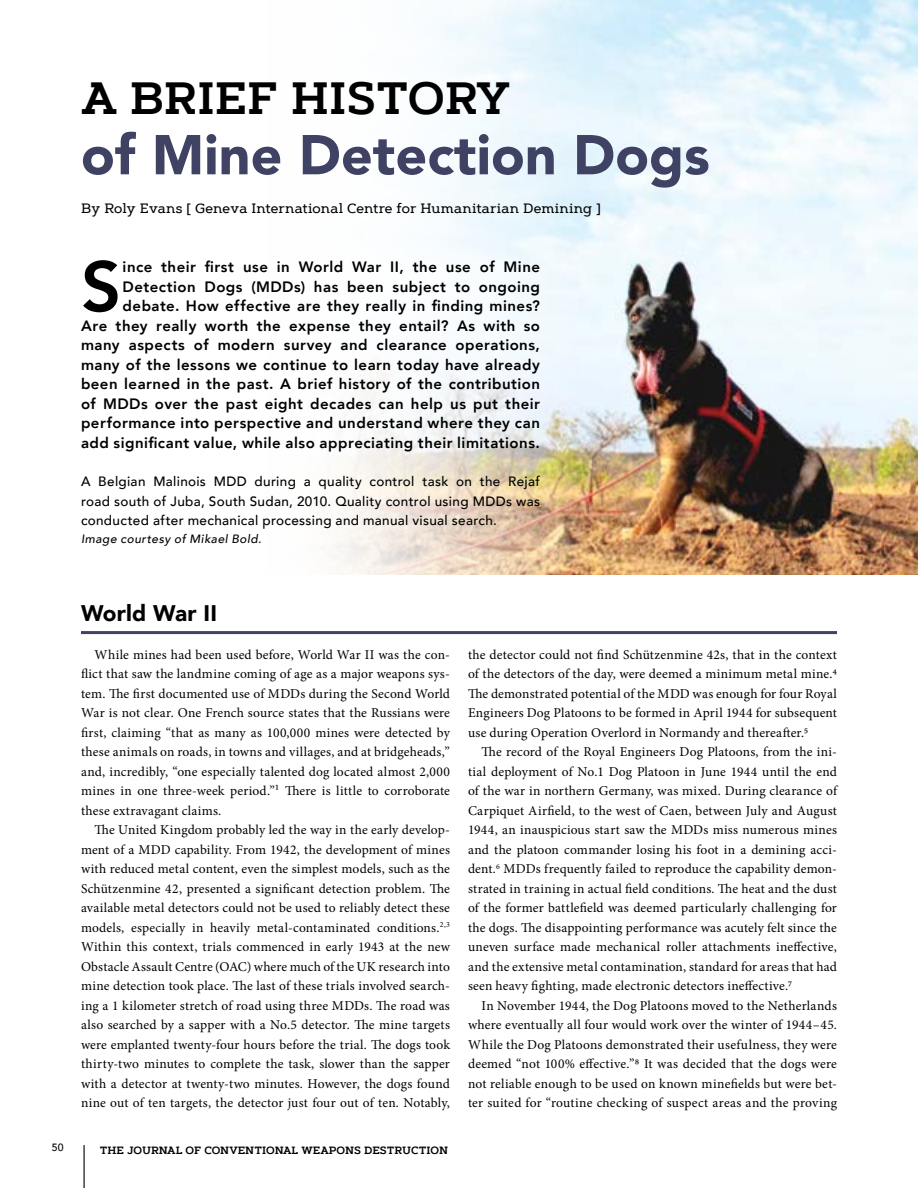
<style>
.page{position:relative;width:918px;height:1188px;background:#fff}
.page>*{position:absolute;margin:0;border:0;box-sizing:border-box;transform-origin:0 0}
.intro_paragraph{font:800 70.05px "Avenir";color:#000}
.Title_2{font:900 55.5px "Avenir";color:#3f4263}
.Title_1{font:600 45px "Artegra Slab";color:#000}
.Subtitle{font:900 22.5px "Avenir";letter-spacing:.005em;color:#000}
.intro_paragraph-2{font:800 15px/19.5px "Avenir";letter-spacing:.03em;color:#000;text-align:right}
.Body_Copy{font:13.5px/19.5px "Minion Pro";letter-spacing:.015em;color:#000;text-align:justify}
.Caption-11pt{font:500 13.5px/19.5px "Avenir";letter-spacing:.025em;color:#000;text-align:justify}
.Author{font:500 13.5px "Artegra Slab";color:#000}
.Caption-11pt-2{font:italic 500 12px "Avenir";letter-spacing:.04em;color:#000}
.t1{font:600 10.5px "Artegra Slab";color:#000}
.t2{font:500 10.5px "Avenir";color:#000}
</style>
<div class="page">
<img style="left:335px;top:0;width:583px;height:575px">
<hr style="left:81px;top:631px;width:756px;height:3px;background:#3f4263">
<hr style="left:84px;top:1145px;width:1px;height:43px;background:#000">
<h1 class="Title_1" style="left:81px;top:66px;width:431px">A BRIEF HISTORY</h1>
<h2 class="Title_2" style="left:81px;top:107px;width:630px">of Mine Detection Dogs</h2>
<p class="Author" style="left:81px;top:198px;width:521px">By Roly Evans [ Geneva International Centre for Humanitarian Demining ]</p>
<p class="intro_paragraph" style="left:81px;top:232px;width:42px">S</p>
<p class="intro_paragraph-2" style="left:81px;top:257px;width:461px">ince their first use in World War II, the use of Mine Detection Dogs (MDDs) has been subject to ongoing debate. How effective are they really in finding mines?<br>Are they really worth the expense they entail? As with so many aspects of modern survey and clearance operations, many of the lessons we continue to learn today have already been learned in the past. A brief history of the contribution of MDDs over the past eight decades can help us put their performance into perspective and understand where they can add significant value, while also appreciating their limitations.</p>
<p class="Caption-11pt" style="left:81px;top:471px;width:461px">A Belgian Malinois MDD during a quality control task on the Rejaf road south of Juba, South Sudan, 2010. Quality control using MDDs was conducted after mechanical processing and manual visual search.</p>
<p class="Caption-11pt-2" style="left:81px;top:532px;width:182px">Image courtesy of Mikael Bold.</p>
<p class="Subtitle" style="left:81px;top:594px;width:138px">World War II</p>
<p class="Body_Copy" style="left:81px;top:645px;width:371px;text-indent:14px">While mines had been used before, World War II was the con&shy;flict that saw the landmine coming of age as a major weapons sys&shy;tem. The first documented use of MDDs during the Second World War is not clear. One French source states that the Russians were first, claiming “that as many as 100,000 mines were detected by these animals on roads, in towns and villages, and at bridgeheads,” and, incredibly, “one especially talented dog located almost 2,000 mines in one three-week period.”1 There is little to corroborate these extravagant claims.</p>
<p class="Body_Copy" style="left:81px;top:820px;width:371px;text-indent:14px">The United Kingdom probably led the way in the early develop&shy;ment of a MDD capability. From 1942, the development of mines with reduced metal content, even the simplest models, such as the Schützenmine 42, presented a significant detection problem. The available metal detectors could not be used to reliably detect these models, especially in heavily metal-contaminated conditions.<sup>2,3<br></sup>Within this context, trials commenced in early 1943 at the new Obstacle Assault Centre (OAC) where much of the UK research into mine detection took place. The last of these trials involved search&shy;ing a 1 kilometer stretch of road using three MDDs. The road was also searched by a sapper with a No.5 detector. The mine targets were emplanted twenty-four hours before the trial. The dogs took thirty-two minutes to complete the task, slower than the sapper with a detector at twenty-two minutes. However, the dogs found nine out of ten targets, the detector just four out of ten. Notably,</p>
<p class="t2" style="left:52px;top:1138px;width:13px">50</p>
<p class="t1" style="left:100px;top:1143px;width:350px">THE JOURNAL OF CONVENTIONAL WEAPONS DESTRUCTION</p>
<p class="Body_Copy" style="left:468px;top:645px;width:371px">the detector could not find Schützenmine 42s, that in the context of the detectors of the day, were deemed a minimum metal mine.4<br>The demonstrated potential of the MDD was enough for four Royal Engineers Dog Platoons to be formed in April 1944 for subsequent use during Operation Overlord in Normandy and thereafter.5</p>
<p class="Body_Copy" style="left:468px;top:742px;width:371px;text-indent:14px">The record of the Royal Engineers Dog Platoons, from the ini&shy;tial deployment of No.1 Dog Platoon in June 1944 until the end of the war in northern Germany, was mixed. During clearance of Carpiquet Airfield, to the west of Caen, between July and August 1944, an inauspicious start saw the MDDs miss numerous mines and the platoon commander losing his foot in a demining acci&shy;dent.<sup>6</sup> MDDs frequently failed to reproduce the capability demon&shy;strated in training in actual field conditions. The heat and the dust of the former battlefield was deemed particularly challenging for the dogs. The disappointing performance was acutely felt since the uneven surface made mechanical roller attachments ineffective, and the extensive metal contamination, standard for areas that had seen heavy fighting, made electronic detectors ineffective.7</p>
<p class="Body_Copy" style="left:468px;top:996px;width:371px;text-indent:14px">In November 1944, the Dog Platoons moved to the Netherlands where eventually all four would work over the winter of 1944–45.<br>While the Dog Platoons demonstrated their usefulness, they were deemed “not 100% effective.”8 It was decided that the dogs were not reliable enough to be used on known minefields but were bet&shy;ter suited for “routine checking of suspect areas and the proving</p>
</div>
